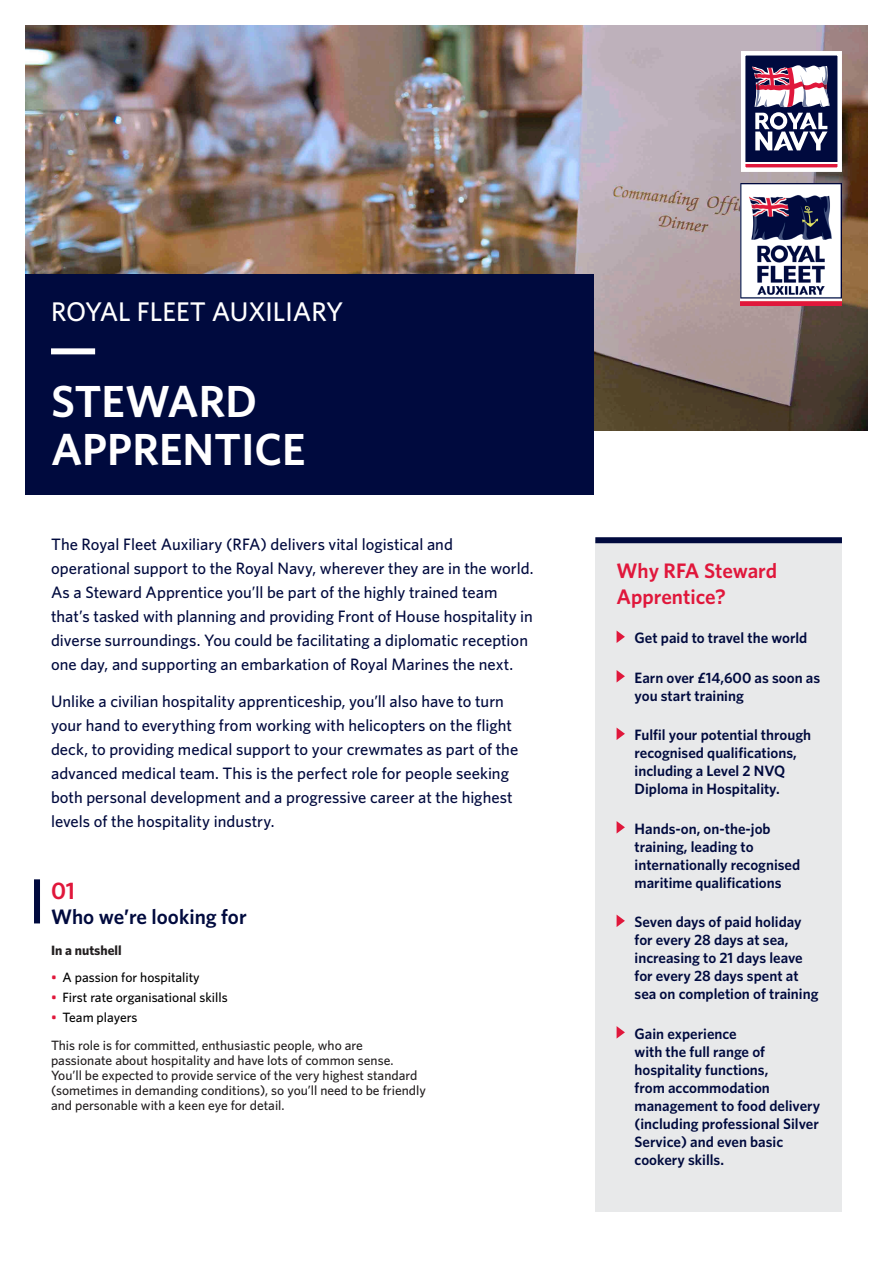
<style>
.page{position:relative;width:893px;height:1263px;background:#fff}
.page>*{position:absolute;margin:0;border:0;box-sizing:border-box;transform-origin:0 0}
.Header-left{font:600 45px "Whitney";color:#fff}
.t1{font:500 27px "Whitney";color:#fff}
.t2{font:600 24px "Whitney";color:#e0173b}
.Sub_head{font:600 21px "Whitney";color:#e0173b}
.Sub_head-2{font:600 21px "Whitney";color:#000a3e}
.t3{font:500 16.5px/24px "Whitney";color:#000a3e}
.t4{font:600 15px/18px "Whitney";color:#000a3e}
.t5{font:500 13.5px/15px "Whitney";color:#231f20}
.t6{font:500 13.5px "Whitney";color:#000001}
.t7{font:700 13.5px "Whitney";color:#231f20}
.s1{color:#e0173b}
</style>
<div class="page">
<img style="left:26px;top:26px;width:841px;height:404px">
<div style="left:595px;top:543px;width:247px;height:669px;background:#e8e9ea"></div>
<svg style="left:617px;top:630px;width:8px;height:13px"></svg>
<svg style="left:617px;top:670px;width:8px;height:12px"></svg>
<svg style="left:617px;top:727px;width:8px;height:13px"></svg>
<svg style="left:617px;top:821px;width:8px;height:12px"></svg>
<svg style="left:617px;top:914px;width:8px;height:13px"></svg>
<svg style="left:617px;top:1026px;width:8px;height:12px"></svg>
<div style="left:744px;top:54px;width:95px;height:108px;background:#000a3e"></div>
<div style="left:744px;top:164px;width:95px;height:5px;background:#e0173b"></div>
<svg style="left:752px;top:65px;width:78px;height:85px"></svg>
<div style="left:741px;top:51px;width:101px;height:121px;border:4px solid #fff"></div>
<div style="left:34px;top:879px;width:6px;height:44px;background:#000a3e"></div>
<div style="left:26px;top:274px;width:568px;height:221px;background:#000a3e"></div>
<div style="left:51px;top:348px;width:44px;height:6px;background:#fff"></div>
<div style="left:595px;top:537px;width:247px;height:6px;background:#000a3e"></div>
<img style="left:741px;top:184px;width:101px;height:122px">
<p class="t1" style="left:51px;top:294px;width:294px">ROYAL FLEET AUXILIARY</p>
<p class="Header-left" style="left:51px;top:372px;width:208px">STEWARD</p>
<p class="Header-left" style="left:51px;top:420px;width:256px">APPRENTICE</p>
<p class="t3" style="left:51px;top:532px;width:484px">The Royal Fleet Auxiliary (RFA) delivers vital logistical and operational support to the Royal Navy, wherever they are in the world.<br>As a Steward Apprentice you’ll be part of the highly trained team that’s tasked with planning and providing Front of House hospitality in diverse surroundings. You could be facilitating a diplomatic reception one day, and supporting an embarkation of Royal Marines the next.</p>
<p class="t3" style="left:51px;top:689px;width:469px">Unlike a civilian hospitality apprenticeship, you’ll also have to turn your hand to everything from working with helicopters on the flight deck, to providing medical support to your crewmates as part of the advanced medical team. This is the perfect role for people seeking both personal development and a progressive career at the highest levels of the hospitality industry.</p>
<p class="t2" style="left:51px;top:874px;width:26px">01</p>
<p class="Sub_head-2" style="left:51px;top:902px;width:197px">Who we’re looking for</p>
<p class="t7" style="left:51px;top:941px;width:72px">In a nutshell</p>
<p class="t6" style="left:51px;top:969px;width:150px"><span class="s1">•</span> A passion for hospitality</p>
<p class="t6" style="left:51px;top:988px;width:178px"><span class="s1">•</span> First rate organisational skills</p>
<p class="t6" style="left:51px;top:1008px;width:88px"><span class="s1">•</span> Team players</p>
<p class="t5" style="left:51px;top:1037px;width:376px">This role is for committed, enthusiastic people, who are passionate about hospitality and have lots of common sense.<br>You’ll be expected to provide service of the very highest standard (sometimes in demanding conditions), so you’ll need to be friendly and personable with a keen eye for detail.</p>
<p class="Sub_head" style="left:617px;top:557px;width:162px">Why RFA Steward</p>
<p class="Sub_head" style="left:617px;top:582px;width:111px">Apprentice?</p>
<p class="t4" style="left:635px;top:628px;width:174px">Get paid to travel the world</p>
<p class="t4" style="left:635px;top:668px;width:187px">Earn over £14,600 as soon as you start training</p>
<p class="t4" style="left:635px;top:725px;width:178px">Fulfil your potential through recognised qualifications, including a Level 2 NVQ<br>Diploma in Hospitality.</p>
<p class="t4" style="left:635px;top:819px;width:167px">Hands-on, on-the-job training, leading to internationally recognised maritime qualifications</p>
<p class="t4" style="left:635px;top:912px;width:185px">Seven days of paid holiday for every 28 days at sea, increasing to 21 days leave for every 28 days spent at sea on completion of training</p>
<p class="t4" style="left:635px;top:1024px;width:187px">Gain experience<br>with the full range of hospitality functions,<br>from accommodation management to food delivery (including professional Silver<br>Service) and even basic cookery skills.</p>
</div>
